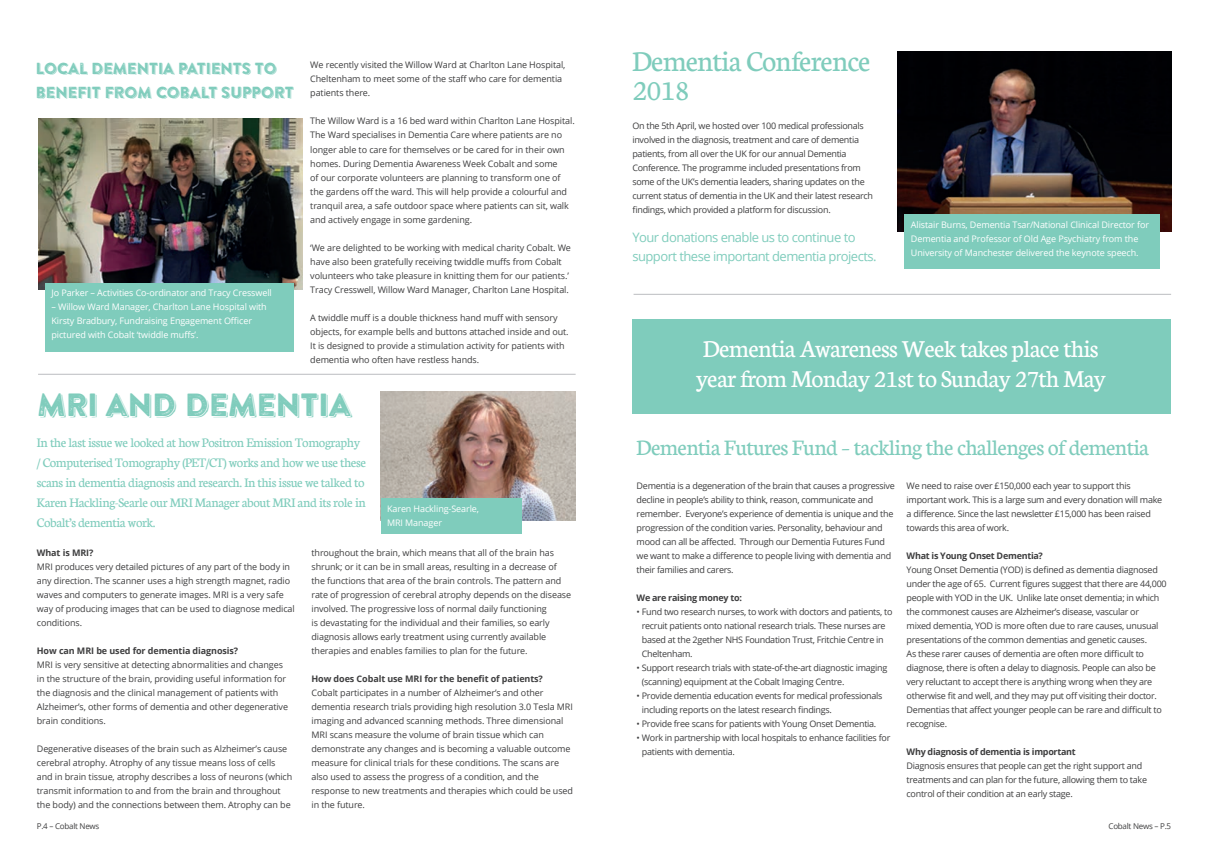
<style>
.page{position:relative;width:1208px;height:859px;background:#fff}
.page>*{position:absolute;margin:0;border:0;box-sizing:border-box;transform-origin:0 0}
.t1{font:32px "Brandon Printed One Shadow";letter-spacing:-.03em;color:#7fccbc}
.t2{font:30.7px/29.3px "Neuton";letter-spacing:-.03em;color:#7fccbc}
.t3{font:26px/30px "Neuton";letter-spacing:-.03em;color:#fff}
.t4{font:23.6px "Neuton";letter-spacing:-.03em;color:#7fccbc}
.t5{font:16px/24.1px "Brandon Printed One Shadow";letter-spacing:-.03em;color:#7fccbc}
.t6{font:14px/20px "Neuton";letter-spacing:-.03em;color:#7fccbc}
.t7{font:13px/19px "Open Sans";letter-spacing:-.04em;color:#7fccbc}
.t8{font:9px/14px "Open Sans";letter-spacing:-.01em;color:#3e3e3f}
.t9{font:9px/14px "Open Sans";letter-spacing:-.03em;color:#3e3e3f}
.t10{font:9px/14px "Open Sans";letter-spacing:-.01em;color:#fff}
.t11{font:700 9px "Open Sans";letter-spacing:-.01em;color:#3e3e3f}
.t12{font:700 9px "Open Sans";letter-spacing:-.03em;color:#3e3e3f}
.t13{font:8px "Open Sans";letter-spacing:-.03em;color:#3e3e3f}
</style>
<div class="page">
<div style="left:631px;top:319px;width:539px;height:95px;background:#7fccbc"></div>
<img style="left:381px;top:392px;width:194px;height:128px">
<img style="left:897px;top:51px;width:274px;height:181px">
<img style="left:38px;top:118px;width:264px;height:172px">
<div style="left:381px;top:498px;width:140px;height:36px;background:#7fccbc"></div>
<div style="left:904px;top:215px;width:256px;height:54px;background:#7fccbc"></div>
<div style="left:45px;top:283px;width:249px;height:68px;background:#7fccbc"></div>
<hr style="left:633px;top:294px;width:538px;height:1px;background:#bcbdc0">
<hr style="left:38px;top:374px;width:537px;height:1px;background:#bcbdc0">
<h3 class="t5" style="left:36px;top:57px;width:260px">LOCAL DEMENTIA PATIENTS TO<br>BENEFIT FROM COBALT SUPPORT</h3>
<p class="t10" style="left:51px;top:285px;width:222px">Jo Parker – Activities Co-ordinator and Tracy Cresswell</p>
<p class="t10" style="left:51px;top:299px;width:217px">– Willow Ward Manager, Charlton Lane Hospital with<br>Kirsty Bradbury, Fundraising Engagement Officer pictured with Cobalt ‘twiddle muffs’.</p>
<p class="t8" style="left:310px;top:58px;width:257px">We recently visited the Willow Ward at Charlton Lane Hospital,<br>Cheltenham to meet some of the staff who care for dementia patients there.</p>
<p class="t8" style="left:310px;top:114px;width:266px">The Willow Ward is a 16 bed ward within Charlton Lane Hospital.<br>The Ward specialises in Dementia Care where patients are no longer able to care for themselves or be cared for in their own homes. During Dementia Awareness Week Cobalt and some<br>of our corporate volunteers are planning to transform one of the gardens off the ward. This will help provide a colourful and tranquil area, a safe outdoor space where patients can sit, walk and actively engage in some gardening.</p>
<p class="t8" style="left:310px;top:240px;width:262px">‘We are delighted to be working with medical charity Cobalt. We have also been gratefully receiving twiddle muffs from Cobalt volunteers who take pleasure in knitting them for our patients.’ Tracy Cresswell, Willow Ward Manager, Charlton Lane Hospital.</p>
<p class="t8" style="left:310px;top:310px;width:260px">A twiddle muff is a double thickness hand muff with sensory objects, for example bells and buttons attached inside and out.<br>It is designed to provide a stimulation activity for patients with dementia who often have restless hands.</p>
<h1 class="t1" style="left:37px;top:384px;width:316px">MRI AND DEMENTIA</h1>
<p class="t6" style="left:37px;top:432px;width:331px">In the last issue we looked at how Positron Emission Tomography / Computerised Tomography (PET/CT) works and how we use these scans in dementia diagnosis and research. In this issue we talked to Karen Hackling-Searle our MRI Manager about MRI and its role in Cobalt’s dementia work.</p>
<p class="t10" style="left:387px;top:501px;width:93px">Karen Hackling-Searle,<br>MRI Manager</p>
<p class="t11" style="left:37px;top:546px;width:58px">What is MRI?</p>
<p class="t8" style="left:37px;top:559px;width:259px">MRI produces very detailed pictures of any part of the body in any direction. The scanner uses a high strength magnet, radio waves and computers to generate images. MRI is a very safe way of producing images that can be used to diagnose medical conditions.</p>
<p class="t11" style="left:37px;top:644px;width:203px">How can MRI be used for dementia diagnosis?</p>
<p class="t8" style="left:37px;top:657px;width:253px">MRI is very sensitive at detecting abnormalities and changes in the structure of the brain, providing useful information for the diagnosis and the clinical management of patients with Alzheimer’s, other forms of dementia and other degenerative brain conditions.</p>
<p class="t8" style="left:37px;top:741px;width:257px">Degenerative diseases of the brain such as Alzheimer’s cause cerebral atrophy. Atrophy of any tissue means loss of cells and in brain tissue, atrophy describes a loss of neurons (which transmit information to and from the brain and throughout the body) and the connections between them. Atrophy can be</p>
<p class="t8" style="left:311px;top:545px;width:261px">throughout the brain, which means that all of the brain has shrunk; or it can be in small areas, resulting in a decrease of the functions that area of the brain controls. The pattern and rate of progression of cerebral atrophy depends on the disease involved. The progressive loss of normal daily functioning<br>is devastating for the individual and their families, so early diagnosis allows early treatment using currently available therapies and enables families to plan for the future.</p>
<p class="t11" style="left:311px;top:672px;width:233px">How does Cobalt use MRI for the benefit of patients?</p>
<p class="t8" style="left:311px;top:685px;width:263px">Cobalt participates in a number of Alzheimer’s and other dementia research trials providing high resolution 3.0 Tesla MRI imaging and advanced scanning methods. Three dimensional MRI scans measure the volume of brain tissue which can demonstrate any changes and is becoming a valuable outcome measure for clinical trials for these conditions. The scans are also used to assess the progress of a condition, and the response to new treatments and therapies which could be used in the future.</p>
<h2 class="t2" style="left:632px;top:45px;width:240px">Dementia Conference<br>2018</h2>
<p class="t9" style="left:632px;top:119px;width:242px">On the 5th April, we hosted over 100 medical professionals involved in the diagnosis, treatment and care of dementia patients, from all over the UK for our annual Dementia Conference. The programme included presentations from some of the UK’s dementia leaders, sharing updates on the current status of dementia in the UK and their latest research findings, which provided a platform for discussion.</p>
<h3 class="t7" style="left:632px;top:227px;width:246px">Your donations enable us to continue to support these important dementia projects.</h3>
<p class="t10" style="left:911px;top:217px;width:240px">Alistair Burns, Dementia Tsar/National Clinical Director for<br>Dementia and Professor of Old Age Psychiatry from the<br>University of Manchester delivered the keynote speech.</p>
<h3 class="t3" style="left:696px;top:333px;width:411px">Dementia Awareness Week takes place this year from Monday 21st to Sunday 27th May</h3>
<h3 class="t4" style="left:636px;top:433px;width:514px">Dementia Futures Fund – tackling the challenges of dementia</h3>
<p class="t9" style="left:636px;top:478px;width:260px">Dementia is a degeneration of the brain that causes a progressive decline in people’s ability to think, reason, communicate and remember. Everyone’s experience of dementia is unique and the progression of the condition varies. Personality, behaviour and mood can all be affected. Through our Dementia Futures Fund we want to make a difference to people living with dementia and their families and carers.</p>
<p class="t12" style="left:636px;top:591px;width:107px">We are raising money to:</p>
<p class="t9" style="left:642px;top:604px;width:252px;text-indent:-5px">• Fund two research nurses, to work with doctors and patients, to recruit patients onto national research trials. These nurses are based at the 2gether NHS Foundation Trust, Fritchie Centre in Cheltenham.</p>
<p class="t9" style="left:642px;top:660px;width:247px;text-indent:-5px">• Support research trials with state-of-the-art diagnostic imaging (scanning) equipment at the Cobalt Imaging Centre.</p>
<p class="t9" style="left:642px;top:688px;width:242px;text-indent:-5px">• Provide dementia education events for medical professionals including reports on the latest research findings.</p>
<p class="t9" style="left:636px;top:716px;width:241px">• Provide free scans for patients with Young Onset Dementia.</p>
<p class="t9" style="left:642px;top:730px;width:250px;text-indent:-5px">• Work in partnership with local hospitals to enhance facilities for patients with dementia.</p>
<p class="t9" style="left:906px;top:478px;width:257px">We need to raise over £150,000 each year to support this important work. This is a large sum and every donation will make a difference. Since the last newsletter £15,000 has been raised towards this area of work.</p>
<p class="t12" style="left:906px;top:549px;width:138px">What is Young Onset Dementia?</p>
<p class="t9" style="left:906px;top:562px;width:262px">Young Onset Dementia (YOD) is defined as dementia diagnosed under the age of 65. Current figures suggest that there are 44,000 people with YOD in the UK. Unlike late onset dementia; in which the commonest causes are Alzheimer’s disease, vascular or<br>mixed dementia, YOD is more often due to rare causes, unusual presentations of the common dementias and genetic causes.<br>As these rarer causes of dementia are often more difficult to diagnose, there is often a delay to diagnosis. People can also be very reluctant to accept there is anything wrong when they are otherwise fit and well, and they may put off visiting their doctor.<br>Dementias that affect younger people can be rare and difficult to recognise.</p>
<p class="t12" style="left:906px;top:745px;width:171px">Why diagnosis of dementia is important</p>
<p class="t9" style="left:906px;top:758px;width:242px">Diagnosis ensures that people can get the right support and treatments and can plan for the future, allowing them to take control of their condition at an early stage.</p>
<p class="t13" style="left:37px;top:821px;width:64px">P.4 – Cobalt News</p>
<p class="t13" style="left:1108px;top:821px;width:64px">Cobalt News – P.5</p>
</div>
